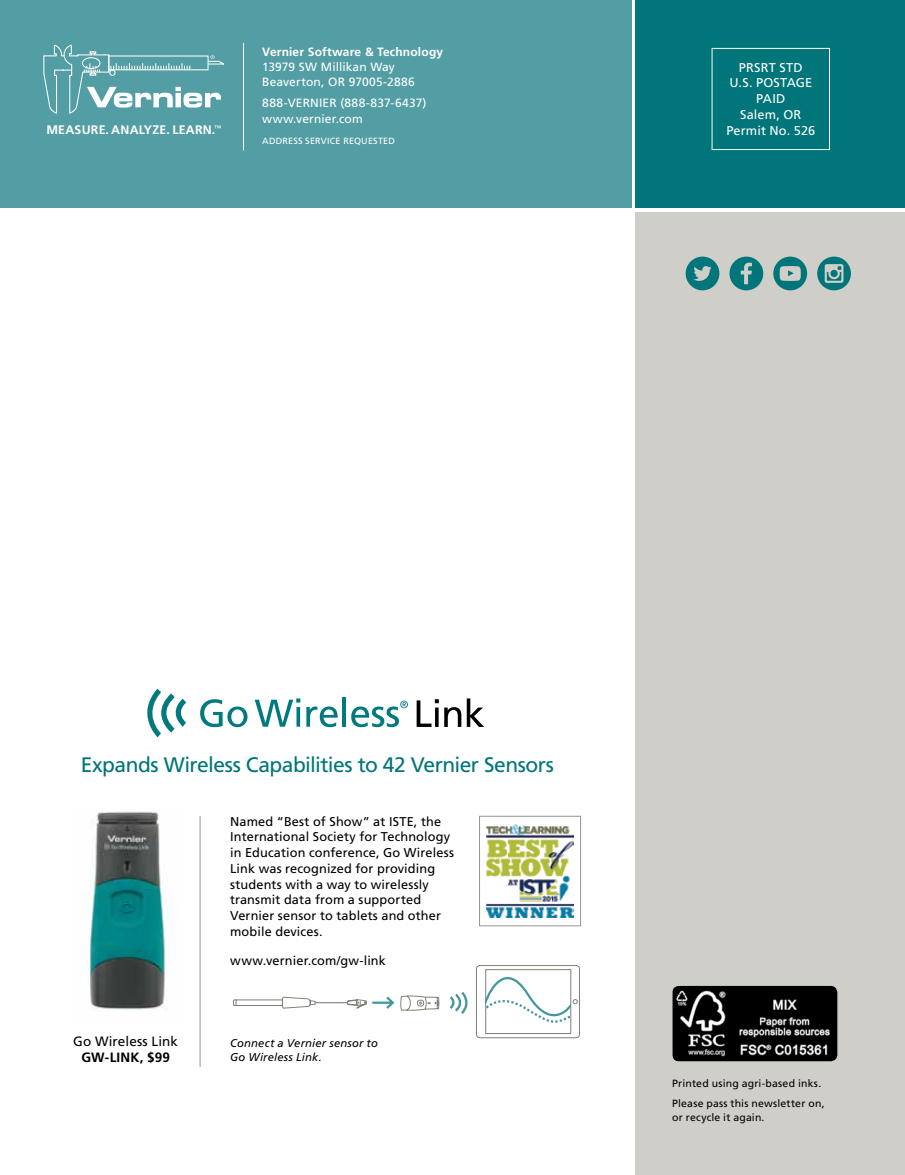
<style>
.page{position:relative;width:905px;height:1175px;background:#fff}
.page>*{position:absolute;margin:0;border:0;box-sizing:border-box;transform-origin:0 0}
.t1{font:21px "Frutiger LT Std";letter-spacing:-.025em;color:#00757a}
.t2{font:13.5px "Frutiger LT Std";letter-spacing:.005em;color:#000}
.t3{font:700 13.5px "Frutiger LT Std";letter-spacing:.015em;color:#000}
.t4{font:12.75px/15.8px "Frutiger LT Std";letter-spacing:.01em;color:#000}
.t5{font:12.75px/15.8px "Frutiger LT Std";letter-spacing:.01em;color:#fff;text-align:center}
.t6{font:700 12.45px "Frutiger LT Std";letter-spacing:.02em;color:#fff}
.t7{font:12px/15px "Frutiger LT Std";letter-spacing:.01em;color:#fff}
.t8{font:700 12px "Frutiger LT Std";letter-spacing:.015em;color:#fff}
.t9{font:italic 11.25px/14.2px "Frutiger LT Std";letter-spacing:.015em;color:#000}
.t10{font:10.5px/20.2px "Frutiger LT Std";letter-spacing:.02em;color:#000}
.t11{font:9px "Frutiger LT Std";letter-spacing:.025em;color:#fff}
</style>
<div class="page">
<div style="left:0;top:0;width:631px;height:208px;background:#539ea4"></div>
<div style="left:636px;top:212px;width:268px;height:962px;background:#d0cec9"></div>
<div style="left:636px;top:0;width:268px;height:208px;background:#00757a"></div>
<div style="left:711px;top:48px;width:118px;height:102px;border:1px solid #fff"></div>
<hr style="left:243px;top:43px;width:1px;height:107px;background:#fff">
<img style="left:672px;top:986px;width:165px;height:75px">
<svg style="left:214px;top:125px;width:7px;height:3px"></svg>
<svg style="left:43px;top:44px;width:182px;height:70px"></svg>
<svg style="left:729px;top:256px;width:34px;height:34px"></svg>
<svg style="left:685px;top:256px;width:34px;height:34px"></svg>
<svg style="left:817px;top:256px;width:33px;height:34px"></svg>
<svg style="left:773px;top:256px;width:34px;height:34px"></svg>
<img style="left:487px;top:824px;width:86px;height:94px">
<div style="left:479px;top:816px;width:102px;height:110px;border:1px solid #939598"></div>
<hr style="left:200px;top:816px;width:1px;height:250px;background:#939598">
<svg style="left:347px;top:995px;width:92px;height:16px"></svg>
<hr style="left:315px;top:1002px;width:32px;height:1px;background:#828178">
<svg style="left:233px;top:996px;width:82px;height:12px"></svg>
<div style="left:476px;top:965px;width:103px;height:73px;border:1px solid #828178;border-radius:3px"></div>
<svg style="left:449px;top:969px;width:129px;height:65px"></svg>
<img style="left:89px;top:811px;width:85px;height:199px">
<svg style="left:200px;top:699px;width:47px;height:28px"></svg>
<svg style="left:255px;top:698px;width:45px;height:28px"></svg>
<svg style="left:306px;top:706px;width:32px;height:21px"></svg>
<hr style="left:342px;top:697px;width:4px;height:29px;background:#017a7f">
<svg style="left:351px;top:700px;width:57px;height:27px"></svg>
<svg style="left:147px;top:689px;width:39px;height:48px"></svg>
<svg style="left:416px;top:699px;width:45px;height:28px"></svg>
<svg style="left:467px;top:698px;width:17px;height:29px"></svg>
<p class="t6" style="left:46px;top:122px;width:170px">MEASURE. ANALYZE. LEARN.</p>
<p class="t8" style="left:262px;top:44px;width:182px">Vernier Software &amp; Technology</p>
<p class="t7" style="left:262px;top:59px;width:154px">13979 SW Millikan Way<br>Beaverton, OR 97005-2886</p>
<p class="t7" style="left:262px;top:96px;width:166px">888-VERNIER (888-837-6437) www.vernier.com</p>
<p class="t11" style="left:262px;top:136px;width:134px">ADDRESS SERVICE REQUESTED</p>
<p class="t5" style="left:726px;top:59px;width:90px">PRSRT STD<br>U.S. POSTAGE<br>PAID<br>Salem, OR<br>Permit No. 526</p>
<h1 class="t1" style="left:81px;top:752px;width:475px">Expands Wireless Capabilities to 42 Vernier Sensors</h1>
<p class="t4" style="left:230px;top:813px;width:225px">Named “Best of Show” at ISTE, the<br>International Society for Technology in Education conference, Go Wireless<br>Link was recognized for providing students with a way to wirelessly transmit data from a supported<br>Vernier sensor to tablets and other mobile devices.</p>
<p class="t4" style="left:230px;top:952px;width:157px">www.vernier.com/gw-link</p>
<p class="t2" style="left:73px;top:1033px;width:106px">Go Wireless Link</p>
<p class="t3" style="left:81px;top:1049px;width:90px">GW-LINK, $99</p>
<p class="t9" style="left:230px;top:1036px;width:149px">Connect a Vernier sensor to<br>Go Wireless Link.</p>
<p class="t10" style="left:672px;top:1073px;width:154px">Printed using agri-based inks.<br>Please pass this newsletter on,</p>
<p class="t10" style="left:672px;top:1107px;width:94px">or recycle it again.</p>
</div>
